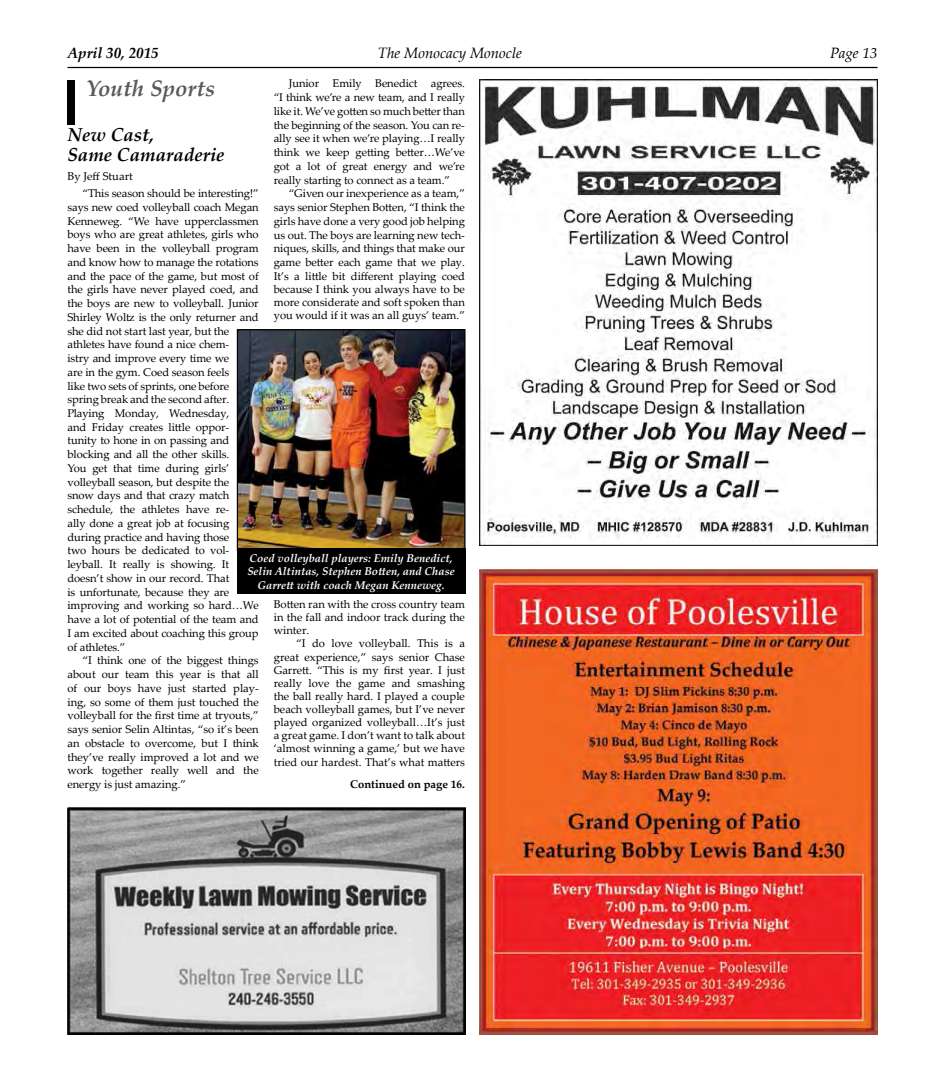
<style>
.page{position:relative;width:945px;height:1080px;background:#fff}
.page>*{position:absolute;margin:0;border:0;box-sizing:border-box;transform-origin:0 0}
.t1{font:italic 700 22.5px "Palatino Linotype";color:#58595b}
.t2{font:italic 700 18.75px/20px "Palatino Linotype";color:#000}
.t3{font:italic 15px "Palatino Linotype";color:#000}
.t4{font:italic 700 15px "Palatino Linotype";color:#000}
.t5{font:11.25px/13.8px "Palatino Linotype";letter-spacing:-.01em;color:#000;text-align:justify}
.t6{font:italic 700 11.25px/13.8px "Palatino Linotype";color:#fff;text-align:center}
.t7{font:700 11.25px "Palatino Linotype";color:#000}
</style>
<div class="page">
<hr style="left:68px;top:67px;width:810px;height:1px;background:#000">
<img style="left:480px;top:79px;width:398px;height:466px">
<div style="left:68px;top:80px;width:7px;height:45px;background:#000"></div>
<img style="left:68px;top:808px;width:397px;height:227px">
<img style="left:239px;top:331px;width:225px;height:217px">
<div style="left:237px;top:329px;width:229px;height:222px;border:1px solid #000"></div>
<div style="left:237px;top:548px;width:228px;height:46px;background:#000"></div>
<img style="left:480px;top:569px;width:398px;height:465px">
<h3 class="t4" style="left:68px;top:43px;width:93px">April 30, 2015</h3>
<h3 class="t3" style="left:378px;top:43px;width:146px">The Monocacy Monocle</h3>
<h3 class="t3" style="left:830px;top:43px;width:49px">Page 13</h3>
<h1 class="t1" style="left:86px;top:72px;width:130px">Youth Sports</h1>
<h2 class="t2" style="left:68px;top:124px;width:159px">New Cast,<br>Same Camaraderie</h2>
<p class="t5" style="left:82px;top:167px;width:178px;line-height:17.5px;text-indent:-15px">By Jeff Stuart<br>“This season should be interesting!”</p>
<p class="t5" style="left:68px;top:200px;width:193px;text-align:left">says new coed volleyball coach Megan Kenneweg. “We have upperclassmen boys who are great athletes, girls who have been in the volleyball program and know how to manage the rotations and the pace of the game, but most of the girls have never played coed, and the boys are new to volleyball. Junior Shirley Woltz is the only returner and she did not start last year, but the athletes have found a nice chem-<br>istry and improve every time we<br>are in the gym. Coed season feels<br>like two sets of sprints, one before spring break and the second after.<br>Playing Monday, Wednesday,<br>and Friday creates little oppor&shy;tunity to hone in on passing and blocking and all the other skills.<br>You get that time during girls’ volleyball season, but despite the<br>snow days and that crazy match schedule, the athletes have re-<br>ally done a great job at focusing during practice and having those<br>two hours be dedicated to vol&shy;leyball. It really is showing. It doesn’t show in our record. That<br>is unfortunate, because they are improving and working so hard…We have a lot of potential of the team and I am excited about coaching this group of athletes.”</p>
<p class="t5" style="left:68px;top:653px;width:193px;text-indent:15px">“I think one of the biggest things about our team this year is that all of our boys have just started play&shy;ing, so some of them just touched the volleyball for the first time at tryouts,” says senior Selin Altintas, “so it’s been an obstacle to overcome, but I think they’ve really improved a lot and we work together really well and the energy is just amazing.”</p>
<p class="t5" style="left:274px;top:76px;width:193px;text-indent:15px">Junior Emily Benedict agrees. “I think we’re a new team, and I really like it. We’ve gotten so much better than the beginning of the season. You can re&shy;ally see it when we’re playing…I really think we keep getting better…We’ve got a lot of great energy and we’re really starting to connect as a team.”</p>
<p class="t5" style="left:274px;top:186px;width:193px;text-indent:15px">“Given our inexperience as a team,” says senior Stephen Botten, “I think the girls have done a very good job helping us out. The boys are learning new tech&shy;niques, skills, and things that make our game better each game that we play.<br>It’s a little bit different playing coed because I think you always have to be more considerate and soft spoken than you would if it was an all guys’ team.”</p>
<p class="t6" style="left:247px;top:550px;width:209px">Coed volleyball players: Emily Benedict,<br>Selin Altintas, Stephen Botten, and Chase<br>Garrett with coach Megan Kenneweg.</p>
<p class="t5" style="left:274px;top:597px;width:193px;line-height:13.1px">Botten ran with the cross country team in the fall and indoor track during the winter.</p>
<p class="t5" style="left:274px;top:637px;width:193px;line-height:13.1px;text-indent:22px">“I do love volleyball. This is a great experience,” says senior Chase Garrett. “This is my first year. I just really love the game and smashing the ball really hard. I played a couple beach volleyball games, but I’ve never played organized volleyball…It’s just a great game. I don’t want to talk about ‘almost winning a game,’ but we have tried our hardest. That’s what matters</p>
<p class="t7" style="left:350px;top:776px;width:116px">Continued on page 16.</p>
</div>
